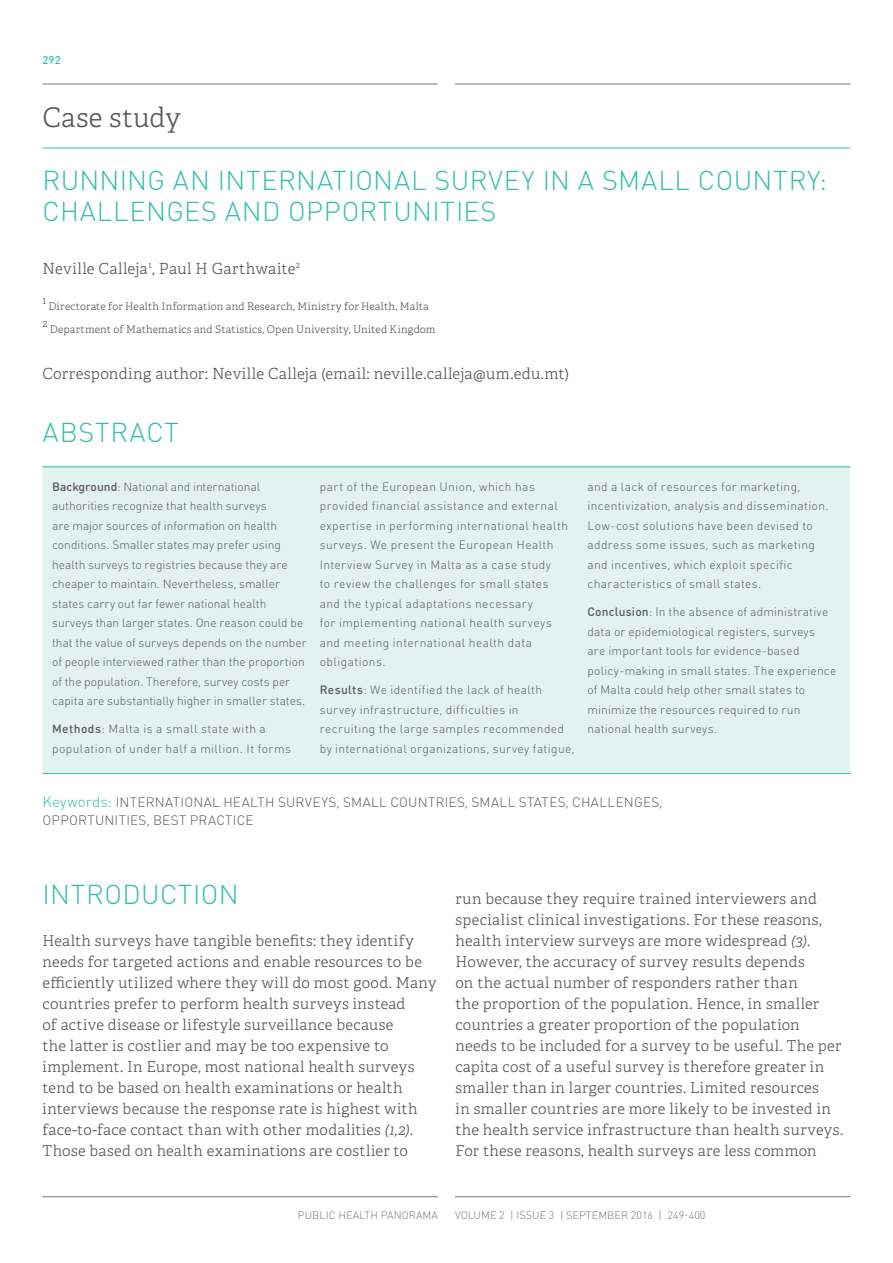
<style>
.page{position:relative;width:893px;height:1263px;background:#fff}
.page>*{position:absolute;margin:0;border:0;box-sizing:border-box;transform-origin:0 0}
.t1{font:300 27px "DIN Round Pro";letter-spacing:.02em;color:#36bdb2}
.t2{font:300 27px "Adelle CYR";letter-spacing:.01em;color:#58595b}
.t3{font:300 15.3px "Adelle CYR";letter-spacing:.02em;color:#58595b}
.t4{font:300 15px/21px "Adelle CYR";letter-spacing:.02em;color:#58595b}
.t5{font:300 15px "DIN Round Pro";color:#36bdb2}
.t6{font:300 13.5px "DIN Round Pro";letter-spacing:.025em;color:#58595b}
.t7{font:300 12px/19.5px "DIN Round Pro";letter-spacing:.025em;color:#58595b}
.t8{font:300 12px/19.5px "DIN Round Pro";color:#58595b}
.t9{font:500 11.25px "DIN Round Pro";color:#36bdb2}
.t10{font:300 10.8px "DIN Round Pro";letter-spacing:.005em;color:#757779}
.t11{font:300 10.5px "Adelle CYR";letter-spacing:.015em;color:#58595b}
.s1{font-weight:500}
.s2{font-size:13.5px;color:#58595b}
.s3{font-style:italic}
</style>
<div class="page">
<hr style="left:43px;top:84px;width:395px;height:1px;background:#757779">
<hr style="left:455px;top:84px;width:395px;height:1px;background:#757779">
<hr style="left:43px;top:1196px;width:395px;height:1px;background:#757779">
<hr style="left:455px;top:1196px;width:395px;height:1px;background:#757779">
<div style="left:43px;top:465px;width:807px;height:309px;background:#e2f2ef"></div>
<hr style="left:43px;top:148px;width:807px;height:1px;background:#36bdb2">
<hr style="left:43px;top:466px;width:807px;height:1px;background:#36bdb2">
<hr style="left:43px;top:773px;width:807px;height:1px;background:#36bdb2">
<p class="t9" style="left:43px;top:52px;width:20px">292</p>
<h1 class="t2" style="left:43px;top:98px;width:140px">Case study</h1>
<h1 class="t1" style="left:43px;top:162px;width:19px">RUNN</h1>
<h1 class="t1" style="left:120px;top:162px;width:146px">ING AN INTERNA</h1>
<h1 class="t1" style="left:332px;top:162px;width:35px">TIONA</h1>
<h1 class="t1" style="left:411px;top:162px;width:48px">L SURVEY</h1>
<h1 class="t1" style="left:543px;top:162px;width:185px">IN A SMALL COUN</h1>
<h1 class="t1" style="left:773px;top:162px;width:55px">TRY :</h1>
<h1 class="t1" style="left:43px;top:194px;width:455px">CHALLEN GES AN D OPPORTUN ITIES</h1>
<p class="t3" style="left:43px;top:257px;width:259px">Neville Calleja<sup>1</sup>, Paul H Garthwaite<sup>2</sup></p>
<p class="t11" style="left:43px;top:292px;width:5px">1</p>
<p class="t11" style="left:49px;top:298px;width:382px">Directorate for Health Information and Research, Ministry for Health, Malta</p>
<p class="t11" style="left:43px;top:316px;width:6px">2</p>
<p class="t11" style="left:50px;top:322px;width:387px">Department of Mathematics and Statistics, Open University, United Kingdom</p>
<p class="t3" style="left:43px;top:362px;width:528px">Corresponding author: Neville Calleja (email: neville.calleja@um.edu.mt)</p>
<h1 class="t1" style="left:43px;top:414px;width:137px">ABSTRA CT</h1>
<p class="t8" style="left:52px;top:476px;width:256px"><span class="s1">Background</span>: National and international authorities recognize that health surveys<br>are major sources of information on health conditions. Smaller states may prefer using health surveys to registries because they are cheaper to maintain. N evertheless, smaller states carry out far fewer national health surveys than larger states. O ne reason could be that the value of surveys depends on the number of people interviewed rather than the proportion of the population. Therefore, survey costs per capita are substantially higher in smaller states.</p>
<p class="t7" style="left:52px;top:719px;width:241px"><span class="s1">Methods</span>: M alta is a small state with a population of under half a million. It forms</p>
<p class="t7" style="left:320px;top:476px;width:250px">part of the European U nion, which has provided financial assistance and external expertise in performing international health surveys. We present the European H ealth Interview Survey in M alta as a case study<br>to review the challenges for small states and the typical adaptations necessary<br>for implementing national health surveys and meeting international health data obligations.</p>
<p class="t7" style="left:320px;top:680px;width:256px"><span class="s1">Results</span>: We identified the lack of health survey infrastructure, difficulties in recruiting the large samples recommended by international organizations, survey fatigue,</p>
<p class="t7" style="left:587px;top:476px;width:243px">and a lack of resources for marketing, incentivization, analysis and dissemination.<br>Low-cost solutions have been devised to address some issues, such as marketing and incentives, which exploit specific characteristics of small states.</p>
<p class="t7" style="left:587px;top:602px;width:250px"><span class="s1">Conclusion</span>: In the absence of administrative data or epidemiological registers, surveys<br>are important tools for evidence-based policy-making in small states. The experience of M alta could help other small states to minimize the resources required to run national health surveys.</p>
<p class="t5" style="left:43px;top:791px;width:98px">Keywords: <span class="s2">INTERNA</span></p>
<p class="t6" style="left:173px;top:793px;width:18px">TIONA</p>
<p class="t6" style="left:212px;top:793px;width:18px">L HEA</p>
<p class="t6" style="left:250px;top:793px;width:41px">LTH SURVEY</p>
<p class="t6" style="left:329px;top:793px;width:78px">S, SMALL COUN</p>
<p class="t6" style="left:428px;top:793px;width:236px">TRIES, SMALL STATES, CHALLEN GES,</p>
<p class="t6" style="left:43px;top:811px;width:210px">OPPORTUN ITIES, BEST PRACTICE</p>
<h1 class="t1" style="left:43px;top:876px;width:176px">INTRO DUCTION</h1>
<p class="t4" style="left:43px;top:929px;width:395px">Health surveys have tangible benefits: they identify needs for targeted actions and enable resources to be efficiently utilized where they will do most good. Many countries prefer to perform health surveys instead<br>of active disease or lifestyle surveillance because<br>the latter is costlier and may be too expensive to implement. In Europe, most national health surveys tend to be based on health examinations or health interviews because the response rate is highest with face-to-face contact than with other modalities <span class="s3">(1,2)</span>.<br>Those based on health examinations are costlier to</p>
<p class="t4" style="left:455px;top:887px;width:389px">run because they require trained interviewers and specialist clinical investigations. For these reasons, health interview surveys are more widespread <span class="s3">(3)</span>.<br>However, the accuracy of survey results depends<br>on the actual number of responders rather than<br>the proportion of the population. Hence, in smaller countries a greater proportion of the population needs to be included for a survey to be useful. The per capita cost of a useful survey is therefore greater in smaller than in larger countries. Limited resources<br>in smaller countries are more likely to be invested in the health service infrastructure than health surveys.<br>For these reasons, health surveys are less common</p>
<p class="t10" style="left:298px;top:1208px;width:142px">Pub li c health panorama</p>
<p class="t10" style="left:455px;top:1208px;width:252px">Volume 2 | Issue 3 | SEPTEM BER 2016 | 249-400</p>
</div>
